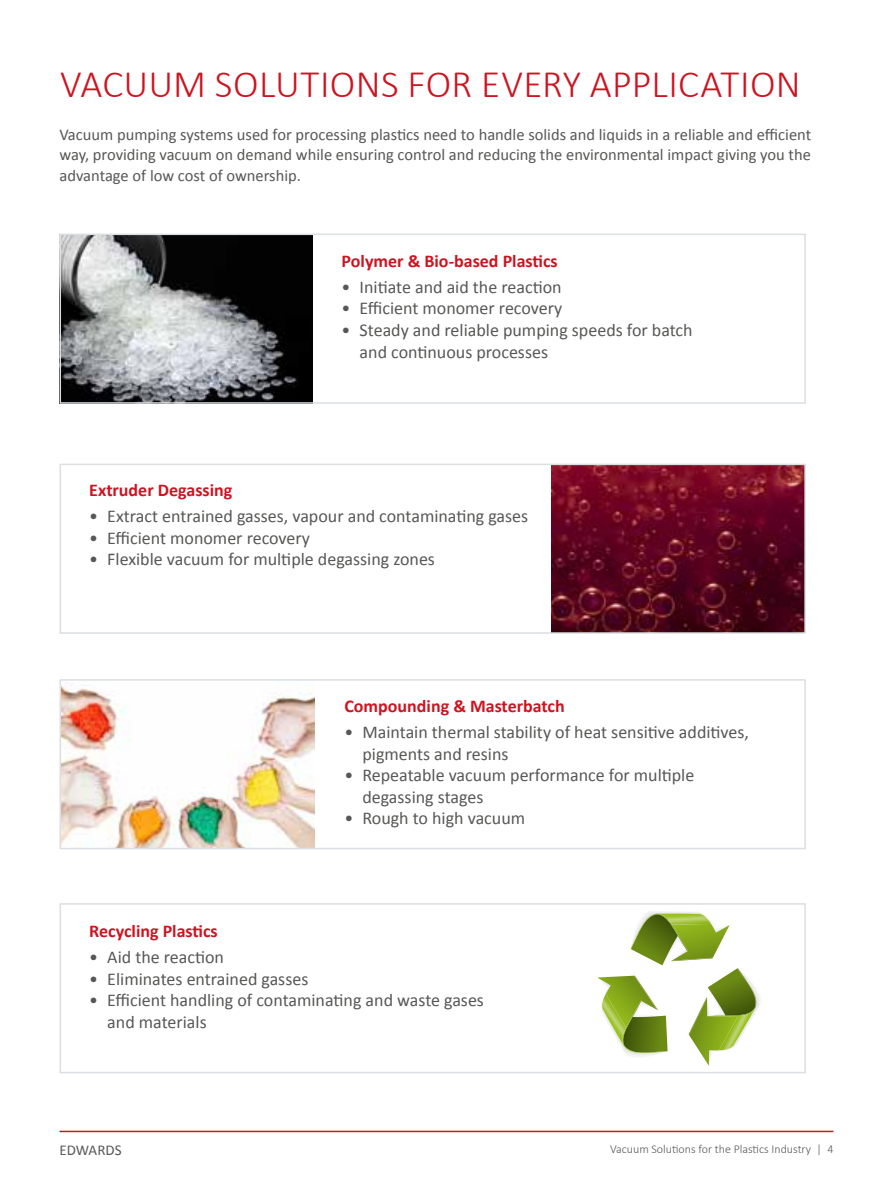
<style>
.page{position:relative;width:893px;height:1191px;background:#fff}
.page>*{position:absolute;margin:0;border:0;box-sizing:border-box;transform-origin:0 0}
.t1{font:300 39px "Calibri";letter-spacing:.01em;color:#cd1421}
.t2{font:18px/21.6px "Calibri";color:#575756}
.t3{font:700 18px "Calibri";color:#cd1421}
.t4{font:16.5px/19.8px "Calibri";color:#575756}
.t5{font:15px "Calibri";color:#575756}
.t6{font:300 12px "Calibri";color:#575756}
</style>
<div class="page">
<hr style="left:60px;top:1130px;width:773px;height:2px;background:#cd1421">
<img style="left:552px;top:466px;width:251px;height:165px">
<img style="left:63px;top:236px;width:250px;height:165px">
<img style="left:63px;top:683px;width:252px;height:163px">
<div style="left:60px;top:233px;width:746px;height:171px;border:2px solid #dbdfe1"></div>
<svg style="left:597px;top:912px;width:163px;height:154px"></svg>
<img style="left:602px;top:994px;width:24px;height:52px">
<div style="left:60px;top:463px;width:746px;height:171px;border:2px solid #dbdfe1"></div>
<div style="left:60px;top:903px;width:746px;height:170px;border:2px solid #dbdfe1"></div>
<div style="left:60px;top:679px;width:746px;height:170px;border:2px solid #dbdfe1"></div>
<h1 class="t1" style="left:60px;top:60px;width:742px">VACUUM SOLUTIONS FOR EVERY APPLICATION</h1>
<p class="t4" style="left:60px;top:125px;width:753px">Vacuum pumping systems used for processing plastics need to handle solids and liquids in a reliable and efficient way, providing vacuum on demand while ensuring control and reducing the environmental impact giving you the</p>
<p class="t4" style="left:60px;top:166px;width:243px">advantage of low cost of ownership.</p>
<p class="t3" style="left:342px;top:249px;width:218px">Polymer &amp; Bio-based Plastics</p>
<p class="t2" style="left:342px;top:276px;width:222px">• Initiate and aid the reaction</p>
<p class="t2" style="left:342px;top:298px;width:222px">• Efficient monomer recovery</p>
<p class="t2" style="left:360px;top:319px;width:335px;text-indent:-18px">• Steady and reliable pumping speeds for batch and continuous processes</p>
<p class="t3" style="left:89px;top:479px;width:145px">Extruder Degassing</p>
<p class="t2" style="left:89px;top:505px;width:440px">• Extract entrained gasses, vapour and contaminating gases</p>
<p class="t2" style="left:89px;top:527px;width:222px">• Efficient monomer recovery</p>
<p class="t2" style="left:89px;top:548px;width:347px">• Flexible vacuum for multiple degassing zones</p>
<p class="t3" style="left:344px;top:694px;width:222px">Compounding &amp; Masterbatch</p>
<p class="t2" style="left:362px;top:721px;width:388px;text-indent:-18px">• Maintain thermal stability of heat sensitive additives, pigments and resins</p>
<p class="t2" style="left:362px;top:764px;width:333px;text-indent:-18px">• Repeatable vacuum performance for multiple degassing stages</p>
<p class="t2" style="left:344px;top:807px;width:182px">• Rough to high vacuum</p>
<p class="t3" style="left:89px;top:919px;width:130px">Recycling Plastics</p>
<p class="t2" style="left:89px;top:946px;width:136px">• Aid the reaction</p>
<p class="t2" style="left:89px;top:968px;width:221px">• Eliminates entrained gasses</p>
<p class="t2" style="left:107px;top:989px;width:378px;text-indent:-18px">• Efficient handling of contaminating and waste gases and materials</p>
<p class="t5" style="left:60px;top:1141px;width:64px">EDWARDS</p>
<p class="t6" style="left:610px;top:1141px;width:225px">Vacuum Solutions for the Plastics Industry | 4</p>
</div>
